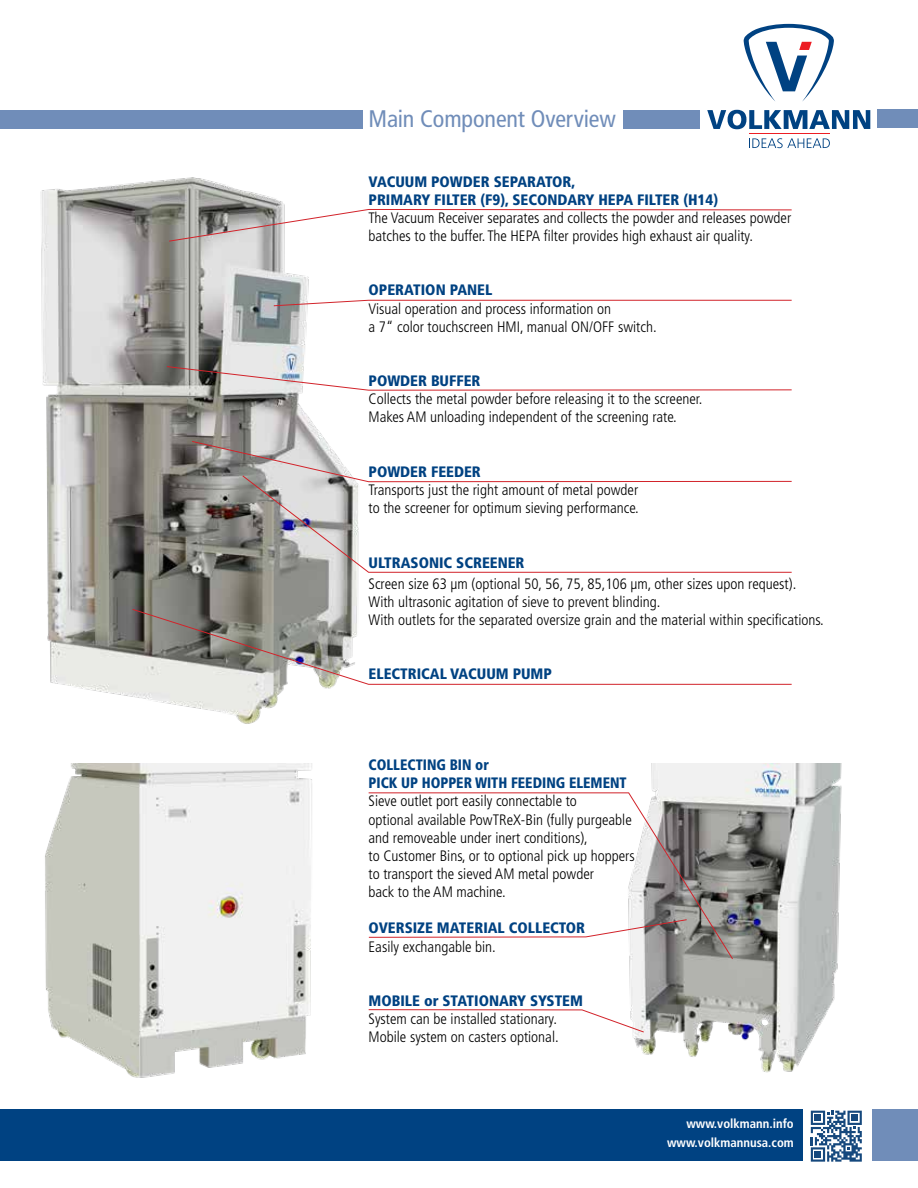
<style>
.page{position:relative;width:918px;height:1188px;background:#fff}
.page>*{position:absolute;margin:0;border:0;box-sizing:border-box;transform-origin:0 0}
.t1{font:condensed 24px "Frutiger LT Std";letter-spacing:-.005em;color:#708db9}
.t2{font:300 condensed 15.15px/18.1px "Frutiger";color:#000}
.t3{font:900 condensed 15.15px/18.1px "Frutiger";color:#004282}
.t4{font:900 condensed 15.15px/18.1px "Frutiger";color:#004282;scale:.94 1}
.t5{font:700 condensed 12.75px/19.5px "Frutiger LT Std";color:#fff;text-align:right}
.s1{font-weight:900;color:#004282}
.s2{font-size:15px}
</style>
<div class="page">
<img style="left:629px;top:764px;width:213px;height:309px">
<img style="left:45px;top:764px;width:267px;height:314px">
<img style="left:40px;top:177px;width:329px;height:547px">
<svg style="left:168px;top:209px;width:624px;height:33px"></svg>
<svg style="left:273px;top:300px;width:519px;height:6px"></svg>
<svg style="left:166px;top:366px;width:626px;height:25px"></svg>
<svg style="left:191px;top:441px;width:178px;height:41px"></svg>
<svg style="left:242px;top:475px;width:550px;height:98px"></svg>
<svg style="left:811px;top:1111px;width:51px;height:51px"></svg>
<div style="left:0;top:1110px;width:802px;height:51px;background:#004282"></div>
<svg style="left:749px;top:138px;width:81px;height:10px"></svg>
<svg style="left:744px;top:24px;width:90px;height:78px"></svg>
<svg style="left:707px;top:110px;width:163px;height:19px"></svg>
<hr style="left:749px;top:133px;width:81px;height:1px;background:#ed1d24">
<div style="left:0;top:110px;width:362px;height:19px;background:#708db9"></div>
<div style="left:872px;top:1110px;width:46px;height:51px;background:#708db9"></div>
<div style="left:624px;top:110px;width:76px;height:19px;background:#708db9"></div>
<div style="left:877px;top:109px;width:41px;height:19px;background:#708db9"></div>
<svg style="left:132px;top:609px;width:660px;height:76px"></svg>
<svg style="left:368px;top:792px;width:365px;height:168px"></svg>
<svg style="left:368px;top:919px;width:319px;height:19px"></svg>
<svg style="left:368px;top:1009px;width:277px;height:24px"></svg>
<h1 class="t1" style="left:369px;top:104px;width:249px">Main Component Overview</h1>
<p class="t3" style="left:369px;top:172px;width:351px">VACUUM POWDER SEPARATOR,<br>PRIMARY FILTER (F9), SECONDARY HEPA FILTER (H14)</p>
<p class="t2" style="left:369px;top:209px;width:424px">The Vacuum Receiver separates and collects the powder and releases powder batches to the buffer. The HEPA filter provides high exhaust air quality.</p>
<p class="t3" style="left:369px;top:281px;width:125px">OPERATION PANEL</p>
<p class="t2" style="left:369px;top:300px;width:290px">Visual operation and process information on<br>a 7“ color touchscreen HMI, manual ON/OFF switch.</p>
<p class="t3" style="left:369px;top:372px;width:113px">POWDER BUFFER</p>
<p class="t2" style="left:369px;top:390px;width:335px">Collects the metal powder before releasing it to the screener.<br>Makes AM unloading independent of the screening rate.</p>
<p class="t3" style="left:369px;top:463px;width:114px">POWDER FEEDER</p>
<p class="t2" style="left:369px;top:481px;width:272px">Transports just the right amount of metal powder to the screener for optimum sieving performance.</p>
<p class="t2" style="left:369px;top:552px;width:429px;line-height:21px"><span class="s1">ULTRASONIC SCREENER<br></span>Screen size 63 µm (optional <span class="s2">50, 56, 75, 85,106</span> µm, other sizes upon request).</p>
<p class="t2" style="left:369px;top:593px;width:457px">With ultrasonic agitation of sieve to prevent blinding.<br>With outlets for the separated oversize grain and the material within specifications.</p>
<p class="t3" style="left:369px;top:665px;width:185px">ELECTRICAL VACUUM PUMP</p>
<p class="t4" style="left:369px;top:756px;width:276px">COLLECTING BIN or<br>PICK UP HOPPER WITH FEEDING ELEMENT</p>
<p class="t2" style="left:369px;top:792px;width:268px">Sieve outlet port easily connectable to<br>optional available PowTReX-Bin (fully purgeable and removeable under inert conditions),<br>to Customer Bins, or to optional pick up hoppers to transport the sieved AM metal powder<br>back to the AM machine.</p>
<p class="t3" style="left:369px;top:919px;width:218px">OVERSIZE MATERIAL COLLECTOR</p>
<p class="t2" style="left:369px;top:937px;width:129px">Easily exchangable bin.</p>
<p class="t3" style="left:369px;top:992px;width:216px">MOBILE or STATIONARY SYSTEM</p>
<p class="t2" style="left:369px;top:1010px;width:192px">System can be installed stationary.<br>Mobile system on casters optional.</p>
<p class="t5" style="left:667px;top:1114px;width:128px">www.volkmann.info www.volkmannusa.com</p>
</div>
